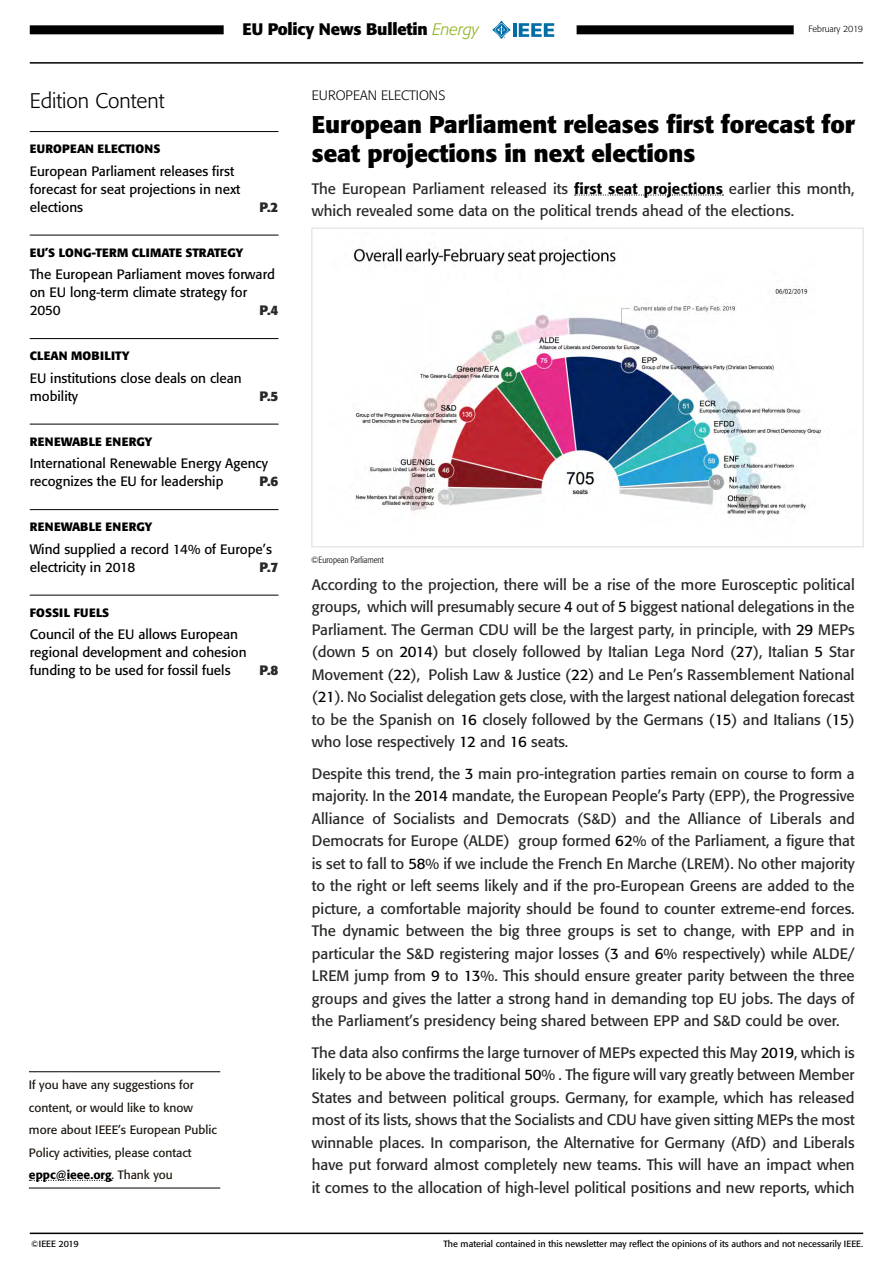
<style>
.page{position:relative;width:893px;height:1263px;background:#fff}
.page>*{position:absolute;margin:0;border:0;box-sizing:border-box;transform-origin:0 0}
.t1{font:700 24px/28.8px "Formata";color:#000}
.t2{font:300 21px "Formata";color:#000}
.t3{font:700 16.5px "Formata";letter-spacing:-.01em;color:#000}
.t4{font:15px/22.5px "Formata";color:#282827;text-align:justify}
.t5{font:13.5px/18px "Formata";color:#000}
.t6{font:700 13.5px "Formata";color:#282827}
.Topic{font:300 13.5px "Formata";color:#000}
.t7{font:12px/22.5px "Formata";color:#1d160f}
.t8{font:700 12px "Formata";letter-spacing:.02em;color:#000}
.t9{font:700 12px "Formata";color:#000}
.t10{font:9px "Formata";color:#000}
.Copyright{font:300 condensed 9px "Formata";color:#000}
.t11{font:300 9px "Formata";color:#000}
.s1{font-weight:300;font-style:italic;color:#8bb220}
.s2{font-weight:500;color:#000}
.s3{color:#000}
</style>
<div class="page">
<div style="left:30px;top:25px;width:194px;height:9px;background:#000"></div>
<div style="left:577px;top:25px;width:217px;height:9px;background:#000"></div>
<svg style="left:492px;top:21px;width:19px;height:18px"></svg>
<hr style="left:513px;top:23px;width:4px;height:14px;background:#006da5">
<svg style="left:519px;top:23px;width:35px;height:14px"></svg>
<hr style="left:29px;top:1071px;width:191px;height:1px;background:#000">
<hr style="left:29px;top:1188px;width:191px;height:1px;background:#000">
<svg style="left:29px;top:1180px;width:83px;height:1px"></svg>
<hr style="left:30px;top:131px;width:249px;height:1px;background:#000">
<hr style="left:30px;top:235px;width:249px;height:1px;background:#000">
<hr style="left:30px;top:338px;width:249px;height:1px;background:#000">
<hr style="left:30px;top:424px;width:249px;height:1px;background:#000">
<hr style="left:30px;top:509px;width:249px;height:1px;background:#000">
<hr style="left:30px;top:595px;width:249px;height:1px;background:#000">
<hr style="left:30px;top:62px;width:833px;height:2px;background:#000">
<hr style="left:30px;top:1232px;width:833px;height:2px;background:#000">
<svg style="left:575px;top:194px;width:148px;height:2px"></svg>
<img style="left:354px;top:248px;width:467px;height:267px">
<div style="left:311px;top:227px;width:553px;height:320px;border:2px solid #e7e7e7"></div>
<p class="t3" style="left:242px;top:19px;width:238px">EU Policy News Bulletin <span class="s1">Energy</span></p>
<p class="t11" style="left:809px;top:24px;width:56px">February 2019</p>
<h2 class="t2" style="left:30px;top:88px;width:136px">Edition Content</h2>
<p class="t8" style="left:30px;top:141px;width:132px">EUROPEAN ELECTIONS</p>
<p class="t5" style="left:30px;top:162px;width:212px">European Parliament releases first forecast for seat projections in next elections</p>
<p class="t6" style="left:259px;top:198px;width:21px">P.2</p>
<p class="t9" style="left:30px;top:245px;width:215px">EU’S LONG-TERM CLIMATE STRATEGY</p>
<p class="t5" style="left:30px;top:265px;width:247px">The European Parliament moves forward on EU long-term climate strategy for<br>2050</p>
<p class="t6" style="left:259px;top:302px;width:21px">P.4</p>
<p class="t8" style="left:30px;top:348px;width:102px">CLEAN MOBILITY</p>
<p class="t5" style="left:30px;top:369px;width:214px">EU institutions close deals on clean mobility</p>
<p class="t6" style="left:259px;top:387px;width:21px">P.5</p>
<p class="t8" style="left:30px;top:434px;width:124px">RENEWABLE ENERGY</p>
<p class="t5" style="left:30px;top:454px;width:240px">International Renewable Energy Agency recognizes the EU for leadership</p>
<p class="t6" style="left:259px;top:473px;width:21px">P.6</p>
<p class="t8" style="left:30px;top:519px;width:124px">RENEWABLE ENERGY</p>
<p class="t5" style="left:30px;top:540px;width:244px">Wind supplied a record 14% of Europe’s electricity in 2018</p>
<p class="t6" style="left:259px;top:558px;width:21px">P.7</p>
<p class="t8" style="left:30px;top:605px;width:81px">FOSSIL FUELS</p>
<p class="t5" style="left:30px;top:625px;width:218px">Council of the EU allows European regional development and cohesion funding to be used for fossil fuels</p>
<p class="t6" style="left:259px;top:662px;width:21px">P.8</p>
<p class="t7" style="left:29px;top:1073px;width:189px">If you have any suggestions for content, or would like to know more about IEEE’s European Public<br>Policy activities, please contact <span class="s2">eppc@ieee.org</span>. Thank you</p>
<p class="Topic" style="left:312px;top:87px;width:135px">EUROPEAN ELECTIONS</p>
<p class="t1" style="left:312px;top:110px;width:545px">European Parliament releases first forecast for seat projections in next elections</p>
<p class="t4" style="left:312px;top:177px;width:544px">The European Parliament released its <span class="s2">first seat projections</span> earlier this month, which revealed some data on the political trends ahead of the elections.</p>
<p class="Copyright" style="left:311px;top:554px;width:74px">©European Parliament</p>
<p class="t4" style="left:312px;top:573px;width:544px">According to the projection, there will be a rise of the more Eurosceptic political groups, which will presumably secure <span class="s3">4</span> out of <span class="s3">5</span> biggest national delegations in the Parliament. The German CDU will be the largest party, in principle, with <span class="s3">29</span> MEPs (down <span class="s3">5</span> on <span class="s3">2014</span>) but closely followed by Italian Lega Nord (<span class="s3">27</span>), Italian <span class="s3">5</span> Star Movement (<span class="s3">22</span>), Polish Law &amp; Justice (<span class="s3">22</span>) and Le Pen’s Rassemblement National (<span class="s3">21</span>). No Socialist delegation gets close, with the largest national delegation forecast to be the Spanish on <span class="s3">16</span> closely followed by the Germans (<span class="s3">15</span>) and Italians (<span class="s3">15</span>) who lose respectively <span class="s3">12</span> and <span class="s3">16</span> seats.</p>
<p class="t4" style="left:312px;top:762px;width:545px">Despite this trend, the <span class="s3">3</span> main pro-integration parties remain on course to form a majority. In the <span class="s3">2014</span> mandate, the European People’s Party (EPP), the Progressive Alliance of Socialists and Democrats (S&amp;D) and the Alliance of Liberals and Democrats for Europe (ALDE) group formed <span class="s3">62</span>% of the Parliament, a figure that is set to fall to <span class="s3">58</span>% if we include the French En Marche (LREM). No other majority to the right or left seems likely and if the pro-European Greens are added to the picture, a comfortable majority should be found to counter extreme-end forces.<br>The dynamic between the big three groups is set to change, with EPP and in particular the S&amp;D registering major losses (<span class="s3">3</span> and <span class="s3">6</span>% respectively) while ALDE/ LREM jump from <span class="s3">9</span> to <span class="s3">13</span>%. This should ensure greater parity between the three groups and gives the latter a strong hand in demanding top EU jobs. The days of the Parliament’s presidency being shared between EPP and S&amp;D could be over.</p>
<p class="t4" style="left:312px;top:1041px;width:544px">The data also confirms the large turnover of MEPs expected this May <span class="s3">2019</span>, which is likely to be above the traditional <span class="s3">50</span>% . The figure will vary greatly between Member States and between political groups. Germany, for example, which has released most of its lists, shows that the Socialists and CDU have given sitting MEPs the most winnable places. In comparison, the Alternative for Germany (AfD) and Liberals have put forward almost completely new teams. This will have an impact when it comes to the allocation of high-level political positions and new reports, which</p>
<p class="t10" style="left:31px;top:1238px;width:49px">©IEEE 2019</p>
<p class="t10" style="left:443px;top:1238px;width:421px">The material contained in this newsletter may reflect the opinions of its authors and not necessarily IEEE.</p>
</div>
